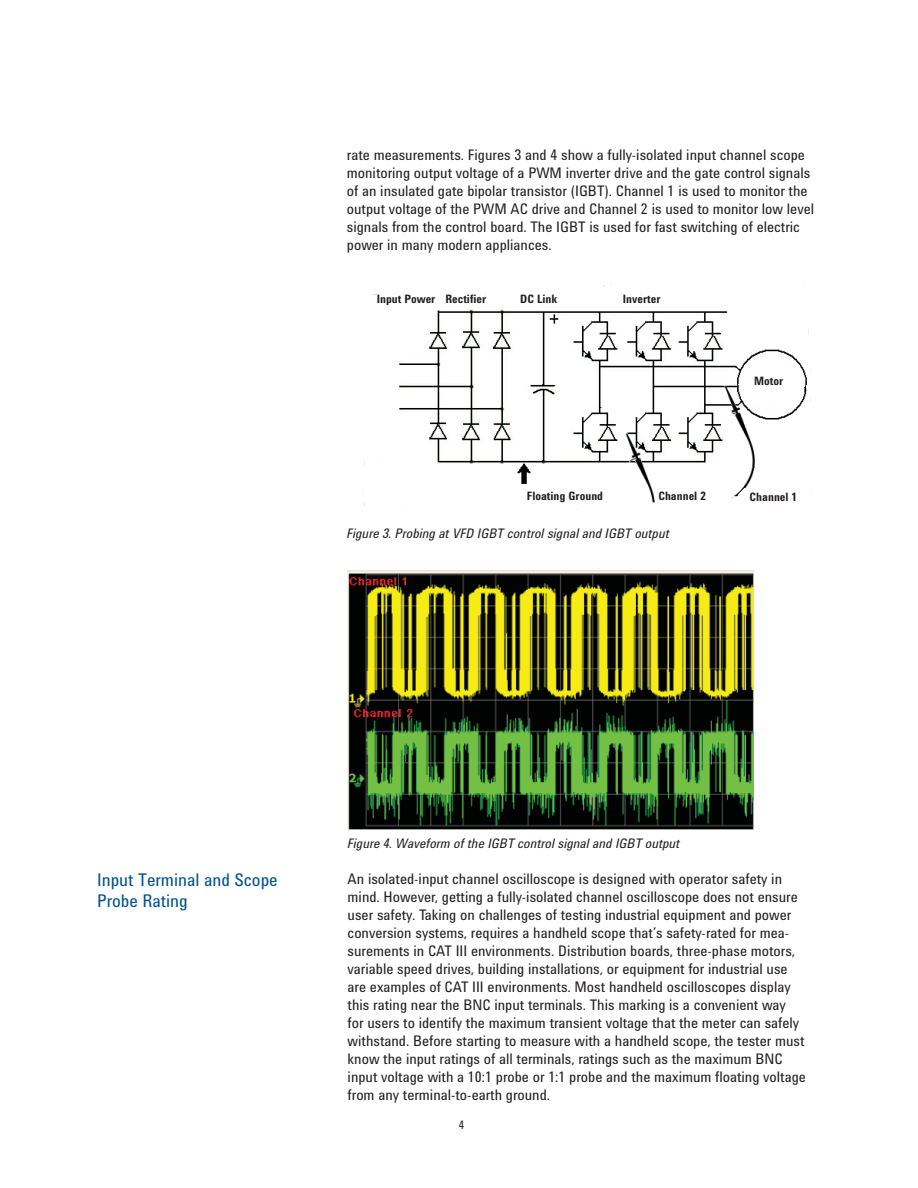
<style>
.page{position:relative;width:918px;height:1188px;background:#fff}
.page>*{position:absolute;margin:0;border:0;box-sizing:border-box;transform-origin:0 0}
.t1{font:18px/21px "Agilent Condensed CFF";color:#00538e}
.t2{font:15px/18px "Agilent Condensed CFF";color:#231f20}
.t3{font:italic 13.5px "Agilent Condensed CFF";color:#231f20}
.t4{font:12px "Agilent Condensed CFF";color:#231f20}
.t5{font:700 11.85px "Agilent Condensed CFF";color:#231f20}
</style>
<div class="page">
<svg style="left:362px;top:284px;width:449px;height:227px"></svg>
<img style="left:348px;top:571px;width:405px;height:258px">
<p class="t2" style="left:347px;top:147px;width:469px">rate measurements. Figures 3 and 4 show a fully-isolated input channel scope monitoring output voltage of a PWM inverter drive and the gate control signals of an insulated gate bipolar transistor (IGBT). Channel 1 is used to monitor the output voltage of the PWM AC drive and Channel 2 is used to monitor low level signals from the control board. The IGBT is used for fast switching of electric power in many modern appliances.</p>
<p class="t5" style="left:377px;top:294px;width:111px">Input Power Rectifier</p>
<p class="t5" style="left:520px;top:295px;width:39px">DC Link</p>
<p class="t5" style="left:623px;top:294px;width:39px">Inverter</p>
<p class="t5" style="left:754px;top:377px;width:31px">Motor</p>
<p class="t5" style="left:527px;top:491px;width:78px">Floating Ground</p>
<p class="t5" style="left:658px;top:491px;width:49px">Channel 2</p>
<p class="t5" style="left:750px;top:492px;width:49px">Channel 1</p>
<p class="t3" style="left:347px;top:528px;width:324px">Figure 3. Probing at VFD IGBT control signal and IGBT output</p>
<p class="t1" style="left:97px;top:871px;width:182px">Input Terminal and Scope<br>Probe Rating</p>
<p class="t3" style="left:348px;top:838px;width:334px">Figure 4. Waveform of the IGBT control signal and IGBT output</p>
<p class="t2" style="left:348px;top:871px;width:460px">An isolated-input channel oscilloscope is designed with operator safety in mind. However, getting a fully-isolated channel oscilloscope does not ensure user safety. Taking on challenges of testing industrial equipment and power conversion systems, requires a handheld scope that’s safety-rated for mea&shy;surements in CAT III environments. Distribution boards, three-phase motors, variable speed drives, building installations, or equipment for industrial use are examples of CAT III environments. Most handheld oscilloscopes display this rating near the BNC input terminals. This marking is a convenient way<br>for users to identify the maximum transient voltage that the meter can safely withstand. Before starting to measure with a handheld scope, the tester must know the input ratings of all terminals, ratings such as the maximum BNC input voltage with a 10:1 probe or 1:1 probe and the maximum floating voltage from any terminal-to-earth ground.</p>
<p class="t4" style="left:459px;top:1120px;width:7px">4</p>
</div>
